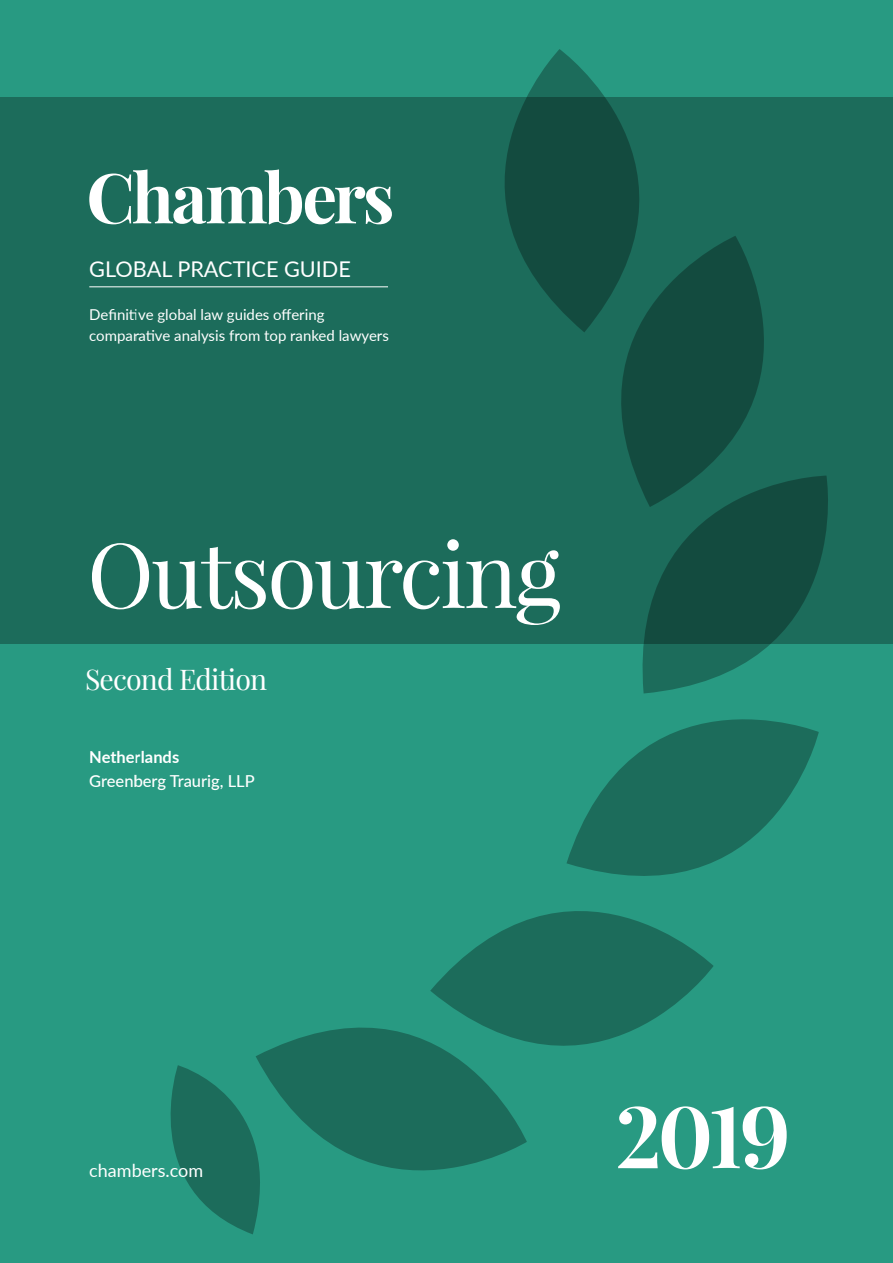
<style>
.page{position:relative;width:893px;height:1263px;background:#289a82}
.page>*{position:absolute;margin:0;border:0;box-sizing:border-box;transform-origin:0 0}
.t1{font:90px "Playfair Display";letter-spacing:-.03em;color:#fff}
.t2{font:28.5px "Playfair Display";letter-spacing:-.03em;color:#fff}
.t3{font:21.75px "Lato";color:#fff}
.t4{font:18px "Lato";color:#fff}
.Cover_Contributor{font:500 16.5px "Lato";color:#fff}
.Contributing_editor{font:700 16.5px "Lato";color:#fff}
.t5{font:15px "Lato";color:#fff}
</style>
<div class="page">
<div style="left:0;top:98px;width:893px;height:546px;background:#1c6c5b"></div>
<svg style="left:170px;top:1065px;width:86px;height:169px"></svg>
<svg style="left:421px;top:49px;width:300px;height:251px"></svg>
<svg style="left:552px;top:236px;width:274px;height:240px"></svg>
<svg style="left:636px;top:476px;width:192px;height:183px"></svg>
<svg style="left:256px;top:1027px;width:271px;height:192px"></svg>
<svg style="left:581px;top:659px;width:238px;height:203px"></svg>
<svg style="left:430px;top:827px;width:284px;height:300px"></svg>
<svg style="left:89px;top:169px;width:303px;height:55px"></svg>
<svg style="left:618px;top:1106px;width:169px;height:63px"></svg>
<hr style="left:89px;top:287px;width:299px;height:1px;background:#fff">
<p class="t3" style="left:89px;top:253px;width:263px">GLOBAL PRACTICE GUIDE</p>
<p class="t5" style="left:89px;top:304px;width:237px">Definitive global law guides offering</p>
<p class="t5" style="left:89px;top:325px;width:301px">comparative analysis from top ranked lawyers</p>
<p class="t1" style="left:87px;top:518px;width:476px">Outsourcing</p>
<p class="t2" style="left:85px;top:662px;width:184px">Second Edition</p>
<p class="Contributing_editor" style="left:89px;top:744px;width:91px">Netherlands</p>
<p class="Cover_Contributor" style="left:89px;top:769px;width:167px">Greenberg Traurig, LLP</p>
<p class="t4" style="left:89px;top:1157px;width:115px">chambers.com</p>
</div>
